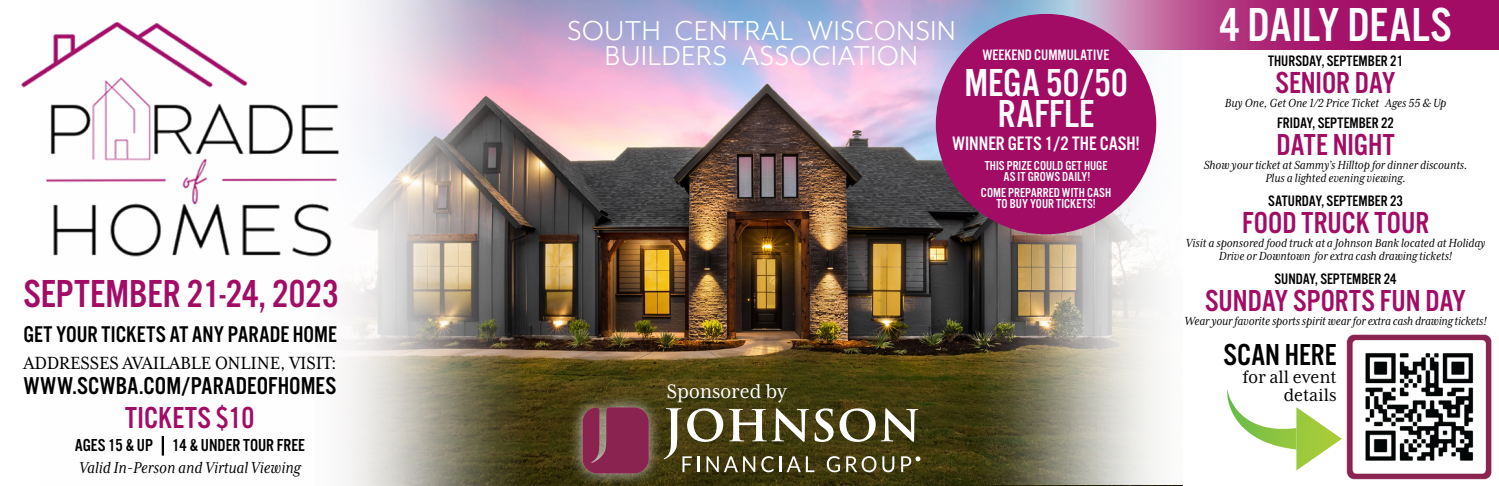
<style>
.page{position:relative;width:1499px;height:486px;background:#fff}
.page>*{position:absolute;margin:0;border:0;box-sizing:border-box;transform-origin:0 0}
.t1{font:49.5px "Alternate Got No 3 D";color:#fff}
.t2{font:40.5px "Alternate Got No 3 D";color:#a20c65}
.t3{font:40.5px "Alternate Got No 3 D";color:#fff}
.t4{font:31.5px "Alternate Got No 3 D";color:#a20c65}
.t5{font:31.5px "Mr Eaves XL Mod OT";letter-spacing:.025em;color:#fff}
.t6{font:31.5px "Alternate Got No 3 D";color:#000}
.t7{font:25.2px "Alternate Got No 3 D";color:#000}
.t8{font:23.62px "Alternate Got No 3 D";color:#000}
.t9{font:22.5px "Mrs Eaves XL Serif Nar OT";color:#fff}
.t10{font:20.25px "Mrs Eaves XL Serif Nar OT";letter-spacing:-.005em;color:#000}
.t11{font:20.25px "Alternate Got No 3 D";color:#fff}
.t12{font:italic 18px "Mrs Eaves XL Serif Nar OT";color:#000}
.t13{font:18px "Alternate Got No 3 D";color:#000}
.t14{font:15.75px "Alternate Got No 3 D";color:#000}
.t15{font:15.75px "Alternate Got No 3 D";color:#fff}
.t16{font:italic 13.5px/13.5px "Mrs Eaves XL Serif Nar OT";color:#000;text-align:center}
.t17{font:13.5px "Alternate Got No 3 D";color:#fff}
</style>
<div class="page">
<img style="left:531px;top:0;width:652px;height:486px">
<img style="left:972px;top:50px;width:211px;height:435px">
<img style="left:344px;top:0;width:187px;height:486px">
<svg style="left:663px;top:408px;width:257px;height:64px"></svg>
<div style="left:568px;top:393px;width:95px;height:93px;background:#fff;opacity:.75"></div>
<svg style="left:583px;top:407px;width:65px;height:66px;background:#8a2f53"></svg>
<img style="left:21px;top:0;width:325px;height:263px">
<img style="left:1346px;top:334px;width:146px;height:145px">
<hr style="left:162px;top:436px;width:2px;height:20px;background:#000">
<div style="left:936px;top:14px;width:220px;height:220px;background:#a20c65;border-radius:50%"></div>
<svg style="left:1227px;top:389px;width:114px;height:81px"></svg>
<svg style="left:911px;top:0;width:587px;height:50px;background:#aa448a"></svg>
<p class="t2" style="left:23px;top:272px;width:317px">SEPTEMBER 21-24, 2023</p>
<p class="t8" style="left:23px;top:322px;width:315px">GET YOUR TICKETS AT ANY PARADE HOME</p>
<p class="t10" style="left:23px;top:352px;width:314px">ADDRESSES AVAILABLE ONLINE, VISIT:</p>
<p class="t7" style="left:23px;top:372px;width:314px">WWW.SCWBA.COM/PARADEOFHOMES</p>
<p class="t4" style="left:125px;top:401px;width:131px">TICKETS $10</p>
<p class="t13" style="left:75px;top:436px;width:232px">AGES 15 &amp; UP 14 &amp; UNDER TOUR FREE</p>
<p class="t12" style="left:79px;top:458px;width:223px">Valid In-Person and Virtual Viewing</p>
<p class="t5" style="left:567px;top:13px;width:390px">SOUTH CENTRAL WISCONSIN</p>
<p class="t5" style="left:605px;top:38px;width:314px">BUILDERS ASSOCIATION</p>
<p class="t15" style="left:982px;top:46px;width:128px">WEEKEND CUMMULATIVE</p>
<p class="t9" style="left:667px;top:379px;width:122px">Sponsored by</p>
<p class="t3" style="left:964px;top:61px;width:165px">MEGA 50/50</p>
<p class="t3" style="left:997px;top:92px;width:98px">RAFFLE</p>
<p class="t11" style="left:952px;top:132px;width:189px">WINNER GETS 1/2 THE CASH!</p>
<p class="t17" style="left:984px;top:158px;width:124px">THIS PRIZE COULD GET HUGE</p>
<p class="t17" style="left:1003px;top:170px;width:88px">AS IT GROWS DAILY!</p>
<p class="t17" style="left:981px;top:185px;width:132px">COME PREPARRED WITH CASH</p>
<p class="t17" style="left:996px;top:197px;width:101px">TO BUY YOUR TICKETS!</p>
<p class="t1" style="left:1219px;top:-2px;width:234px">4 DAILY DEALS</p>
<p class="t14" style="left:1268px;top:52px;width:137px">THURSDAY, SEPTEMBER 21</p>
<p class="t4" style="left:1275px;top:66px;width:122px">SENIOR DAY</p>
<p class="t16" style="left:1224px;top:96px;width:223px">Buy One, Get One 1/2 Price Ticket Ages 55 &amp; Up</p>
<p class="t14" style="left:1277px;top:115px;width:118px">FRIDAY, SEPTEMBER 22</p>
<p class="t4" style="left:1276px;top:128px;width:120px">DATE NIGHT</p>
<p class="t16" style="left:1203px;top:158px;width:265px">Show your ticket at Sammy’s Hilltop for dinner discounts.</p>
<p class="t16" style="left:1265px;top:172px;width:142px">Plus a lighted evening viewing.</p>
<p class="t14" style="left:1268px;top:193px;width:136px">SATURDAY, SEPTEMBER 23</p>
<p class="t4" style="left:1242px;top:206px;width:189px">FOOD TRUCK TOUR</p>
<p class="t16" style="left:1185px;top:236px;width:301px">Visit a sponsored food truck at a Johnson Bank located at Holiday<br>Drive or Downtown for extra cash drawing tickets!</p>
<p class="t14" style="left:1274px;top:270px;width:124px">SUNDAY, SEPTEMBER 24</p>
<p class="t4" style="left:1205px;top:284px;width:262px">SUNDAY SPORTS FUN DAY</p>
<p class="t16" style="left:1184px;top:314px;width:304px">Wear your favorite sports spirit wear for extra cash drawing tickets!</p>
<p class="t6" style="left:1223px;top:338px;width:115px">SCAN HERE</p>
<p class="t10" style="left:1242px;top:366px;width:96px">for all event</p>
<p class="t10" style="left:1283px;top:384px;width:54px">details</p>
</div>
